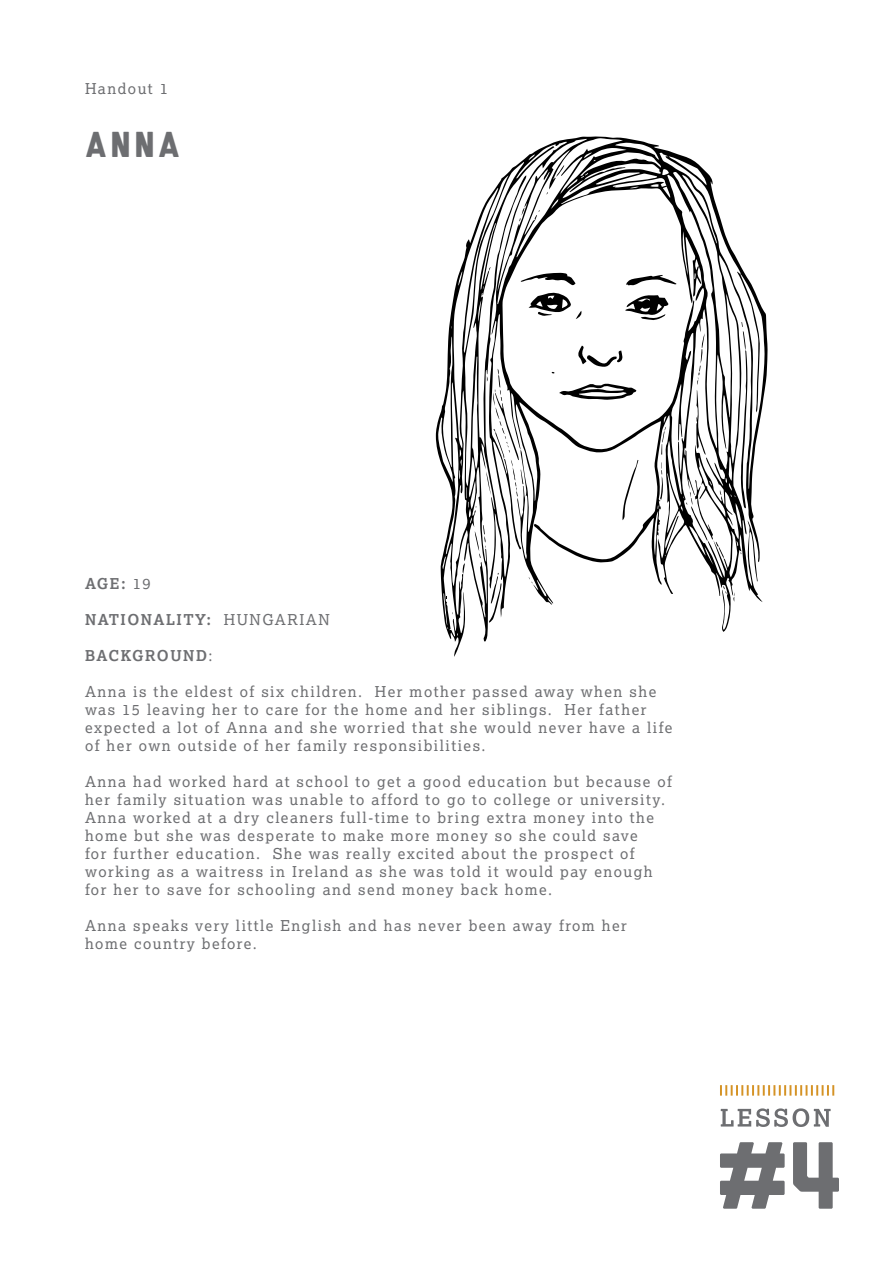
<style>
.page{position:relative;width:893px;height:1263px;background:#fff}
.page>*{position:absolute;margin:0;border:0;box-sizing:border-box;transform-origin:0 0}
.t1{font:36px "Liberator";color:#6d6e71}
.t2{font:15px/18px "Lexia";letter-spacing:.1em;color:#6d6e71}
.t3{font:700 15px "Lexia";letter-spacing:.1em;color:#6d6e71}
.s1{font-weight:400}
</style>
<div class="page">
<svg style="left:720px;top:1142px;width:65px;height:67px"></svg>
<svg style="left:721px;top:1108px;width:110px;height:19px"></svg>
<svg style="left:720px;top:1085px;width:114px;height:10px"></svg>
<svg style="left:793px;top:1142px;width:46px;height:67px"></svg>
<svg style="left:436px;top:136px;width:332px;height:521px"></svg>
<svg style="left:622px;top:460px;width:16px;height:60px"></svg>
<svg style="left:463px;top:563px;width:2px;height:11px"></svg>
<svg style="left:659px;top:462px;width:4px;height:38px"></svg>
<svg style="left:661px;top:426px;width:5px;height:29px"></svg>
<svg style="left:733px;top:593px;width:2px;height:9px"></svg>
<svg style="left:723px;top:586px;width:4px;height:8px"></svg>
<svg style="left:528px;top:577px;width:5px;height:7px"></svg>
<svg style="left:489px;top:573px;width:12px;height:50px"></svg>
<svg style="left:559px;top:383px;width:77px;height:17px"></svg>
<svg style="left:521px;top:273px;width:54px;height:13px"></svg>
<svg style="left:626px;top:275px;width:50px;height:10px"></svg>
<svg style="left:625px;top:295px;width:43px;height:25px"></svg>
<svg style="left:578px;top:346px;width:45px;height:21px"></svg>
<svg style="left:529px;top:292px;width:53px;height:27px"></svg>
<svg style="left:551px;top:371px;width:4px;height:3px"></svg>
<svg style="left:486px;top:369px;width:37px;height:127px"></svg>
<svg style="left:696px;top:390px;width:10px;height:65px"></svg>
<svg style="left:697px;top:333px;width:8px;height:51px"></svg>
<svg style="left:737px;top:272px;width:23px;height:236px"></svg>
<svg style="left:556px;top:165px;width:70px;height:27px"></svg>
<svg style="left:534px;top:210px;width:6px;height:10px"></svg>
<svg style="left:475px;top:525px;width:11px;height:33px"></svg>
<svg style="left:686px;top:480px;width:38px;height:78px"></svg>
<svg style="left:519px;top:207px;width:5px;height:14px"></svg>
<p class="t2" style="left:85px;top:79px;width:84px">Handout 1</p>
<h1 class="t1" style="left:85px;top:131px;width:97px">ANNA</h1>
<p class="t3" style="left:85px;top:574px;width:67px">AGE: <span class="s1">19</span></p>
<p class="t3" style="left:85px;top:610px;width:246px">NATIONALITY: <span class="s1">HUNGARIAN</span></p>
<p class="t3" style="left:85px;top:646px;width:129px">BACKGROUND<span class="s1">:</span></p>
<p class="t2" style="left:85px;top:682px;width:589px">Anna is the eldest of six children. Her mother passed away when she was 15 leaving her to care for the home and her siblings. Her father expected a lot of Anna and she worried that she would never have a life of her own outside of her family responsibilities.</p>
<p class="t2" style="left:85px;top:772px;width:589px">Anna had worked hard at school to get a good education but because of her family situation was unable to afford to go to college or university.<br>Anna worked at a dry cleaners full-time to bring extra money into the home but she was desperate to make more money so she could save<br>for further education. She was really excited about the prospect of working as a waitress in Ireland as she was told it would pay enough for her to save for schooling and send money back home.</p>
<p class="t2" style="left:85px;top:916px;width:543px">Anna speaks very little English and has never been away from her home country before.</p>
</div>
